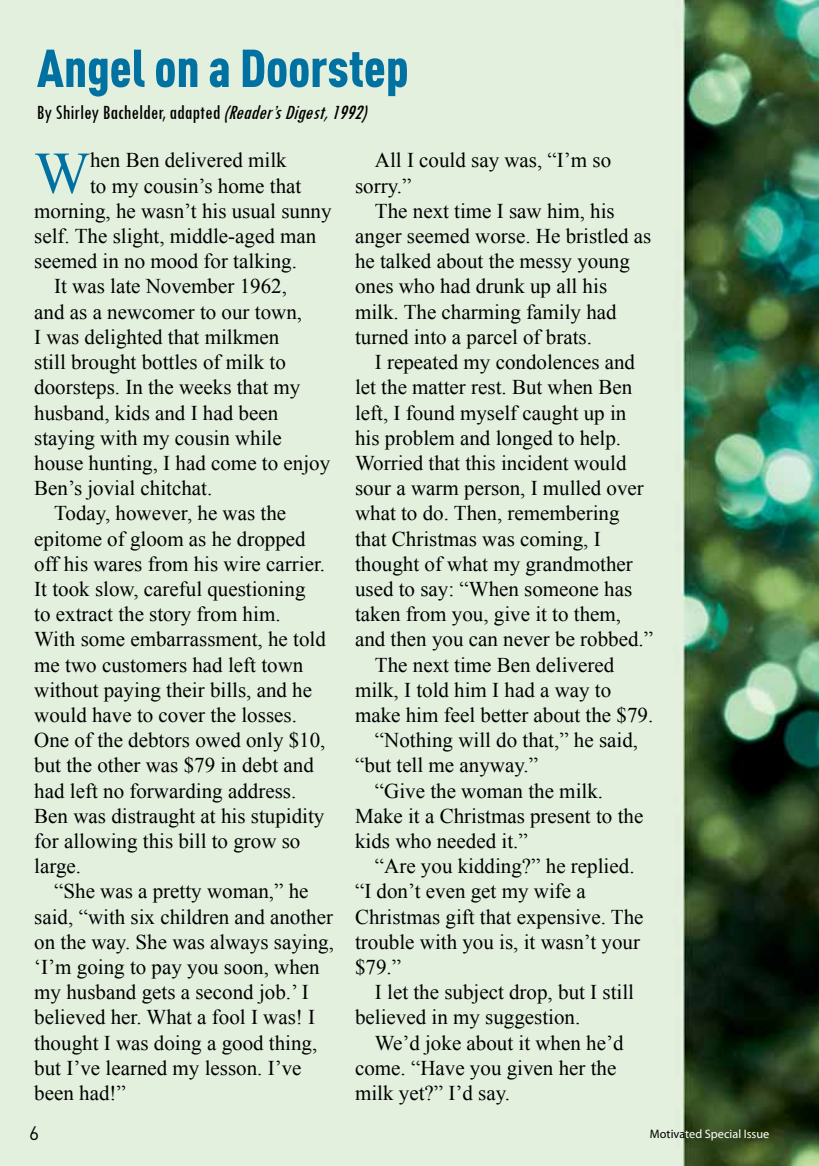
<style>
.page{position:relative;width:819px;height:1166px;background:#fff}
.page>*{position:absolute;margin:0;border:0;box-sizing:border-box;transform-origin:0 0}
.t1{font:58.98px "Times New Roman";color:#0071a0}
.t2{font:900 52.5px "DIN Cond";color:#0071a0}
.t3{font:21px/25.2px "Times New Roman";color:#000}
.t4{font:condensed 21px "Tw Cen";color:#000}
.t5{font:19.25px "DIN Pro";color:#000}
.t6{font:12.25px "Myriad Pro";color:#fff}
.s1{font-style:italic}
.s2{color:#000}
</style>
<div class="page">
<img style="left:0;top:0;width:819px;height:1166px">
<h2 class="t2" style="left:37px;top:35px;width:373px">Angel on a Doorstep</h2>
<p class="t4" style="left:37px;top:99px;width:337px">By Shirley Bachelder, adapted <span class="s1">(Reader’sDigest,1992)</span></p>
<h1 class="t1" style="left:34px;top:133px;width:57px">W</h1>
<p class="t3" style="left:90px;top:147px;width:198px">hen Ben delivered milk</p>
<p class="t3" style="left:355px;top:147px;width:258px;text-indent:20px">All I could say was, “I’m so sorry.”</p>
<p class="t3" style="left:355px;top:198px;width:298px;text-indent:20px">The next time I saw him, his anger seemed worse. He bristled as he talked about the messy young ones who had drunk up all his milk. The charming family had turned into a parcel of brats.</p>
<p class="t3" style="left:375px;top:349px;width:262px">I repeated my condolences and</p>
<p class="t3" style="left:355px;top:374px;width:279px">let the matter rest. But when Ben</p>
<p class="t3" style="left:355px;top:399px;width:273px">left, I found myself caught up in</p>
<p class="t3" style="left:355px;top:425px;width:267px">his problem and longed to help.</p>
<p class="t3" style="left:355px;top:450px;width:273px">Worried that this incident would</p>
<p class="t3" style="left:355px;top:475px;width:290px">sour a warm person, I mulled over</p>
<p class="t3" style="left:355px;top:500px;width:266px">what to do. Then, remembering</p>
<p class="t3" style="left:355px;top:525px;width:247px">that Christmas was coming, I</p>
<p class="t3" style="left:355px;top:551px;width:279px">thought of what my grandmother</p>
<p class="t3" style="left:355px;top:576px;width:279px">used to say: “When someone has</p>
<p class="t3" style="left:355px;top:601px;width:267px">taken from you, give it to them,</p>
<p class="t3" style="left:355px;top:626px;width:299px">and then you can never be robbed.”</p>
<p class="t3" style="left:375px;top:651px;width:241px">The next time Ben delivered</p>
<p class="t3" style="left:355px;top:677px;width:258px">milk, I told him I had a way to</p>
<p class="t3" style="left:355px;top:702px;width:300px">make him feel better about the $79.</p>
<p class="t3" style="left:375px;top:727px;width:265px">“Nothing will do that,” he said,</p>
<p class="t3" style="left:355px;top:752px;width:184px">“but tell me anyway.”</p>
<p class="t3" style="left:375px;top:777px;width:230px">“Give the woman the milk.</p>
<p class="t3" style="left:355px;top:803px;width:290px">Make it a Christmas present to the</p>
<p class="t3" style="left:355px;top:828px;width:174px">kids who needed it.”</p>
<p class="t3" style="left:375px;top:853px;width:261px">“Are you kidding?” he replied.</p>
<p class="t3" style="left:355px;top:878px;width:232px">“I don’t even get my wife a</p>
<p class="t3" style="left:355px;top:903px;width:290px">Christmas gift that expensive. The</p>
<p class="t3" style="left:355px;top:929px;width:286px">trouble with you is, it wasn’t your</p>
<p class="t3" style="left:355px;top:954px;width:48px">$79.”</p>
<p class="t3" style="left:375px;top:979px;width:260px">I let the subject drop, but I still</p>
<p class="t3" style="left:355px;top:1004px;width:227px">believed in my suggestion.</p>
<p class="t3" style="left:375px;top:1029px;width:250px">We’d joke about it when he’d</p>
<p class="t3" style="left:355px;top:1055px;width:263px">come. “Have you given her the</p>
<p class="t3" style="left:355px;top:1080px;width:156px">milk yet?” I’d say.</p>
<p class="t3" style="left:90px;top:173px;width:213px">to my cousin’s home that</p>
<p class="t3" style="left:34px;top:198px;width:299px">morning, he wasn’t his usual sunny</p>
<p class="t3" style="left:34px;top:223px;width:283px">self. The slight, middle-aged man</p>
<p class="t3" style="left:34px;top:248px;width:264px">seemed in no mood for talking.</p>
<p class="t3" style="left:54px;top:273px;width:234px">It was late November 1962,</p>
<p class="t3" style="left:34px;top:299px;width:269px">and as a newcomer to our town,</p>
<p class="t3" style="left:34px;top:324px;width:246px">I was delighted that milkmen</p>
<p class="t3" style="left:34px;top:349px;width:253px">still brought bottles of milk to</p>
<p class="t3" style="left:34px;top:374px;width:267px">doorsteps. In the weeks that my</p>
<p class="t3" style="left:34px;top:399px;width:245px">husband, kids and I had been</p>
<p class="t3" style="left:34px;top:425px;width:249px">staying with my cousin while</p>
<p class="t3" style="left:34px;top:450px;width:297px">house hunting, I had come to enjoy</p>
<p class="t3" style="left:34px;top:475px;width:179px">Ben’s jovial chitchat.</p>
<p class="t3" style="left:54px;top:500px;width:233px">Today, however, he was the</p>
<p class="t3" style="left:34px;top:525px;width:273px">epitome of gloom as he dropped</p>
<p class="t3" style="left:34px;top:551px;width:292px">off his wares from his wire carrier.</p>
<p class="t3" style="left:34px;top:576px;width:273px">It took slow, careful questioning</p>
<p class="t3" style="left:34px;top:601px;width:248px">to extract the story from him.</p>
<p class="t3" style="left:34px;top:626px;width:293px">With some embarrassment, he told</p>
<p class="t3" style="left:34px;top:651px;width:270px">me two customers had left town</p>
<p class="t3" style="left:34px;top:677px;width:279px">without paying their bills, and he</p>
<p class="t3" style="left:34px;top:702px;width:264px">would have to cover the losses.</p>
<p class="t3" style="left:34px;top:727px;width:293px">One of the debtors owed only $10,</p>
<p class="t3" style="left:34px;top:752px;width:281px">but the other was $79 in debt and</p>
<p class="t3" style="left:34px;top:777px;width:263px">had left no forwarding address.</p>
<p class="t3" style="left:34px;top:803px;width:291px">Ben was distraught at his stupidity</p>
<p class="t3" style="left:34px;top:828px;width:268px">for allowing this bill to grow so</p>
<p class="t3" style="left:34px;top:853px;width:48px">large.</p>
<p class="t3" style="left:54px;top:878px;width:256px">“She was a pretty woman,” he</p>
<p class="t3" style="left:34px;top:903px;width:300px">said, “with six children and another</p>
<p class="t3" style="left:34px;top:929px;width:301px">on the way. She was always saying,</p>
<p class="t3" style="left:34px;top:954px;width:287px">‘I’m going to pay you soon, when</p>
<p class="t3" style="left:34px;top:979px;width:276px">my husband gets a second job.’ I</p>
<p class="t3" style="left:34px;top:1004px;width:282px">believed her. What a fool I was! I</p>
<p class="t3" style="left:34px;top:1029px;width:284px">thought I was doing a good thing,</p>
<p class="t3" style="left:34px;top:1055px;width:269px">but I’ve learned my lesson. I’ve</p>
<p class="t3" style="left:34px;top:1080px;width:93px">been had!”</p>
<p class="t5" style="left:29px;top:1119px;width:12px">6</p>
<p class="t6" style="left:650px;top:1126px;width:121px"><span class="s2">Motiva</span>ted Special Issue</p>
</div>
